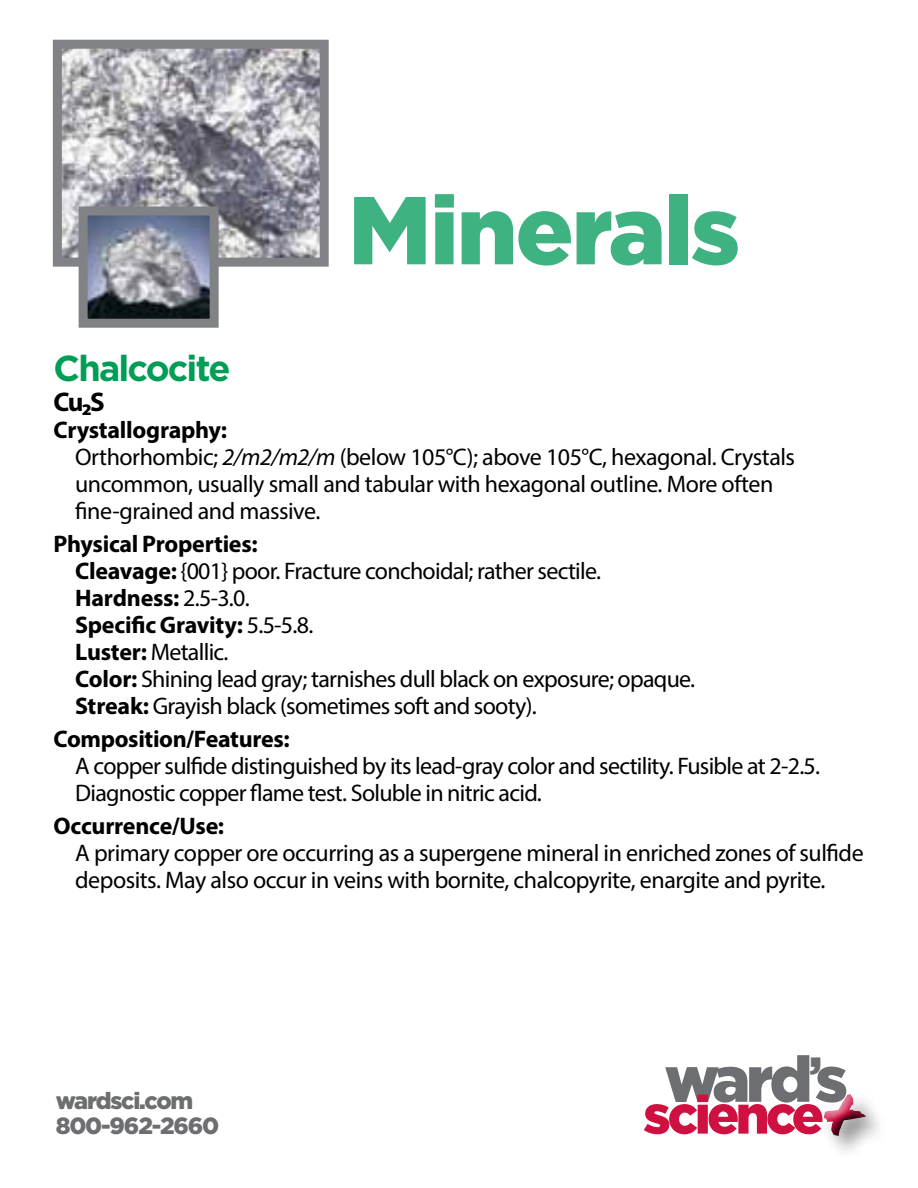
<style>
.page{position:relative;width:918px;height:1188px;background:#fff}
.page>*{position:absolute;margin:0;border:0;box-sizing:border-box;transform-origin:0 0}
.t1{font:900 96px "Gotham";letter-spacing:-.02em;color:#3eb281}
.t2{font:90.6px "Flood Std";color:#ce1141}
.t3{font:900 63.9px "Gotham";color:#6d6e71}
.t4{font:900 53.4px "Gotham";letter-spacing:-.07em;color:#ce1141}
.t5{font:700 36px "Gotham";letter-spacing:-.05em;color:#009d57}
.t6{font:700 27px "Myriad Pro";color:#000}
.t7{font:24px/27px "Myriad Pro";letter-spacing:-.025em;color:#000}
.t8{font:700 24px "Myriad Pro";letter-spacing:-.015em;color:#000}
.t9{font:900 23.4px/25.5px "Gotham";letter-spacing:-.05em;color:#6d6e71}
.s1{font-weight:700}
.s2{font-style:italic}
</style>
<div class="page">
<div style="left:808px;top:1081px;width:79px;height:77px;background:#000;opacity:.7"></div>
<img style="left:63px;top:50px;width:256px;height:207px">
<div style="left:53px;top:40px;width:276px;height:227px;border:9px solid #808285"></div>
<img style="left:89px;top:217px;width:120px;height:101px">
<div style="left:79px;top:207px;width:140px;height:121px;border:9px solid #808285"></div>
<h1 class="t1" style="left:348px;top:175px;width:394px">Minerals</h1>
<h3 class="t5" style="left:54px;top:347px;width:178px">Chalcocite</h3>
<p class="t6" style="left:54px;top:384px;width:53px">Cu2S</p>
<p class="t7" style="left:75px;top:416px;width:721px;text-indent:-22px"><span class="s1">Crystallography:<br></span>Orthorhombic; <span class="s2">2/m2/m2/m</span> (below 105°C); above 105°C, hexagonal. Crystals uncommon, usually small and tabular with hexagonal outline. More often fine-grained and massive.</p>
<p class="t7" style="left:75px;top:530px;width:621px;text-indent:-22px"><span class="s1">Physical Properties:<br>Cleavage:</span> {001} poor. Fracture conchoidal; rather sectile.<br><span class="s1">Hardness:</span> 2.5-3.0.<br><span class="s1">Specific Gravity:</span> 5.5-5.8.<br><span class="s1">Luster:</span> Metallic.<br><span class="s1">Color:</span> Shining lead gray; tarnishes dull black on exposure; opaque.<br><span class="s1">Streak:</span> Grayish black (sometimes soft and sooty).</p>
<p class="t8" style="left:54px;top:723px;width:237px">Composition/Features:</p>
<p class="t7" style="left:75px;top:752px;width:746px">A copper sulfide distinguished by its lead-gray color and sectility. Fusible at 2-2.5.<br>Diagnostic copper flame test. Soluble in nitric acid.</p>
<p class="t8" style="left:54px;top:810px;width:172px">Occurrence/Use:</p>
<p class="t7" style="left:75px;top:839px;width:790px">A primary copper ore occurring as a supergene mineral in enriched zones of sulfide deposits. May also occur in veins with bornite, chalcopyrite, enargite and pyrite.</p>
<p class="t9" style="left:56px;top:1087px;width:165px">wardsci.com<br>800-962-2660</p>
<h3 class="t3" style="left:664px;top:1042px;width:185px">ward<sup>’</sup>s</h3>
<h2 class="t2" style="left:817px;top:1057px;width:58px">+</h2>
<h3 class="t4" style="left:643px;top:1084px;width:182px">science</h3>
</div>
